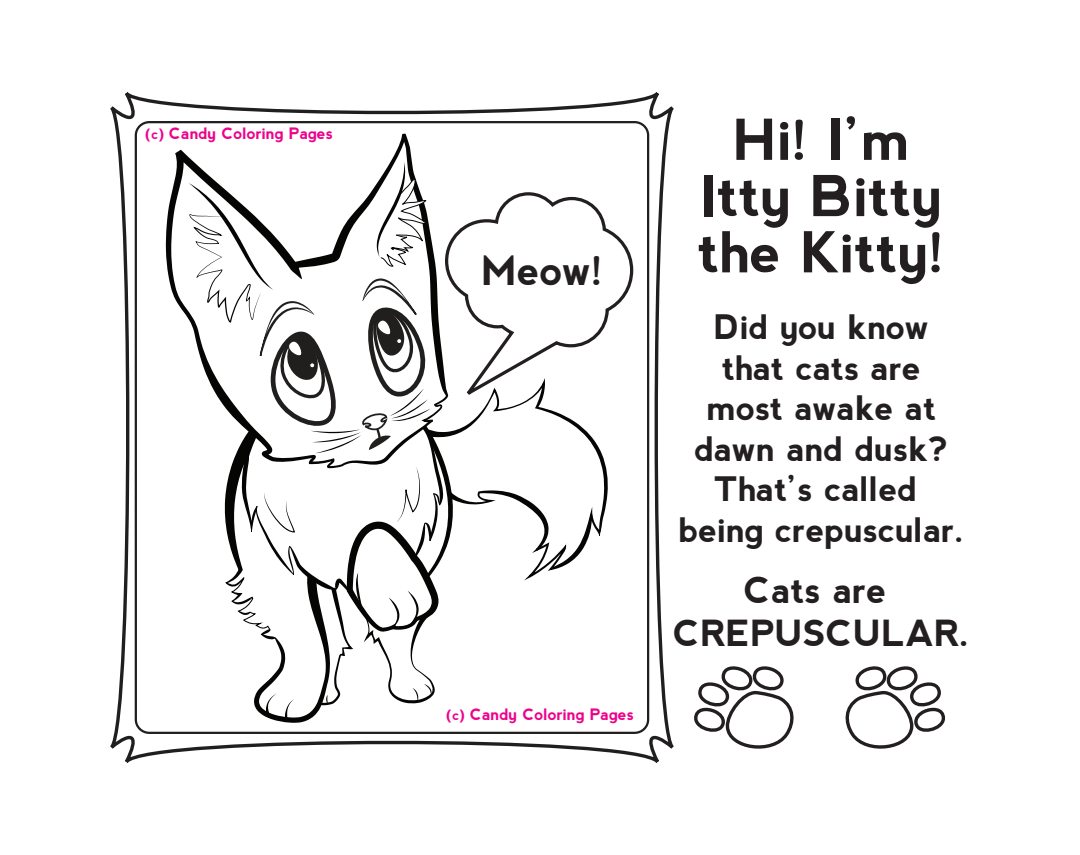
<style>
.page{position:relative;width:1080px;height:855px;background:#fff}
.page>*{position:absolute;margin:0;border:0;box-sizing:border-box;transform-origin:0 0}
.t1{font:700 56.25px/56.2px "nevis";color:#231f20;text-align:center}
.t2{font:700 40.5px "nevis";color:#231f20}
.t3{font:700 36px/43.2px "nevis";color:#231f20;text-align:center}
.t4{font:700 33.75px/40.5px "nevis";color:#231f20;text-align:center}
.t5{font:700 15.75px "nevis";color:#ed028c}
.s1{font-size:13.5px}
</style>
<div class="page">
<svg style="left:110px;top:92px;width:564px;height:671px"></svg>
<svg style="left:443px;top:191px;width:192px;height:213px"></svg>
<svg style="left:845px;top:666px;width:101px;height:83px"></svg>
<svg style="left:694px;top:666px;width:100px;height:83px"></svg>
<p class="t5" style="left:145px;top:125px;width:189px"><span class="s1">(c)</span> Candy Coloring Pages</p>
<p class="t2" style="left:482px;top:247px;width:123px">Meow!</p>
<p class="t5" style="left:446px;top:706px;width:189px"><span class="s1">(c)</span> Candy Coloring Pages</p>
<h1 class="t1" style="left:698px;top:112px;width:249px">Hi! I’m<br>Itty Bitty the Kitty!</h1>
<p class="t4" style="left:679px;top:307px;width:287px">Did you know that cats are<br>most awake at dawn and dusk?<br>That’s called being crepuscular.</p>
<p class="t3" style="left:673px;top:568px;width:298px">Cats are<br>CREPUSCULAR.</p>
</div>
